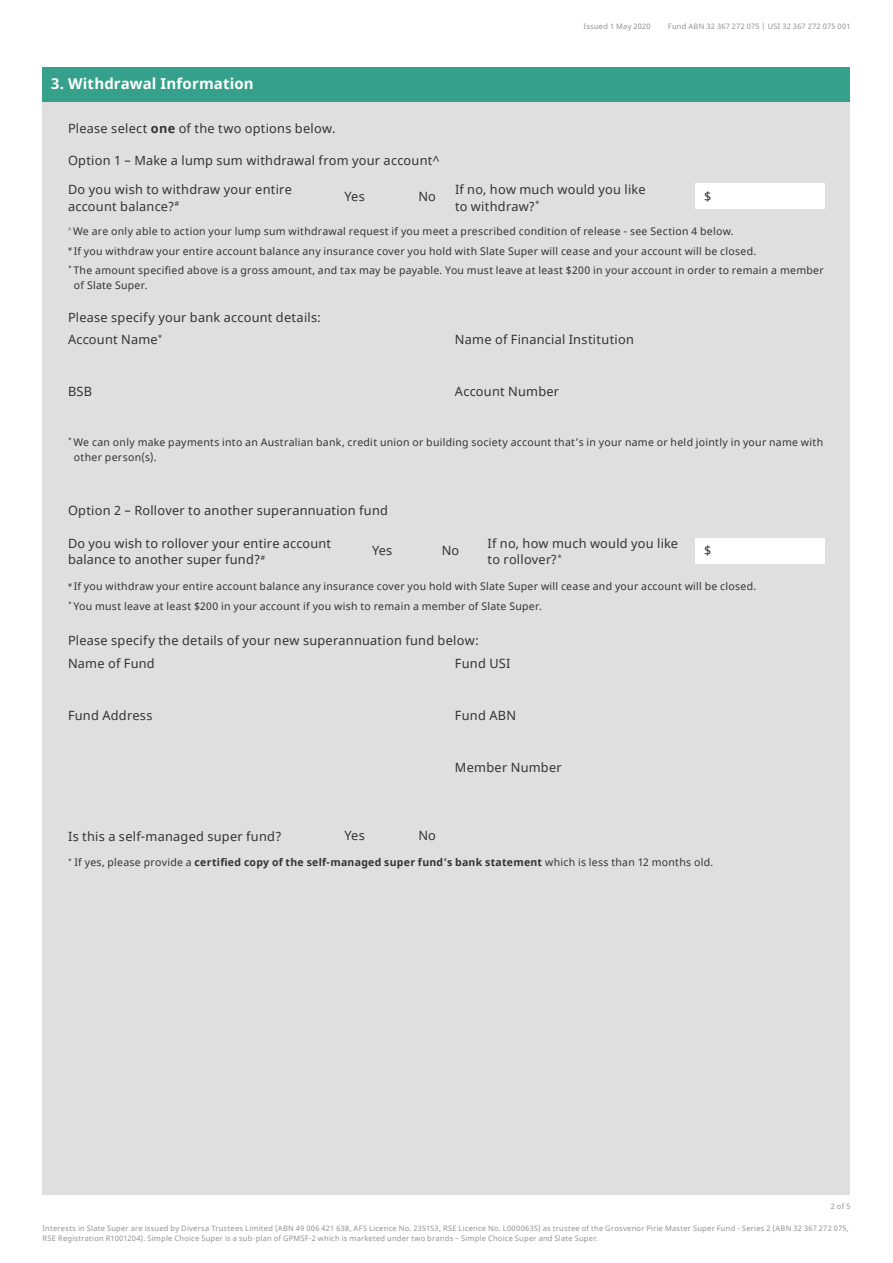
<style>
.page{position:relative;width:893px;height:1263px;background:#fff}
.page>*{position:absolute;margin:0;border:0;box-sizing:border-box;transform-origin:0 0}
.t1{font:700 15px "Noto Sans";letter-spacing:.01em;color:#fff}
.t2{font:12.75px/16.5px "Noto Sans";letter-spacing:.02em;color:#333}
.t3{font:10.5px/19.2px "Noto Sans";letter-spacing:.025em;color:#333}
.t4{font:700 10.5px "Noto Sans";letter-spacing:.025em;color:#333}
.t5{font:7.5px/10.5px "Noto Sans";letter-spacing:.035em;color:#939291}
.s1{font-weight:700}
.s2{font-weight:400}
</style>
<div class="page">
<div style="left:43px;top:67px;width:807px;height:1128px;background:#e0dfdf"></div>
<div style="left:696px;top:184px;width:129px;height:25px;background:#fff"></div>
<div style="left:696px;top:538px;width:129px;height:26px;background:#fff"></div>
<div style="left:43px;top:67px;width:807px;height:34px;background:#36a18b"></div>
<h1 class="t1" style="left:51px;top:73px;width:204px">3. Withdrawal Information</h1>
<p class="t2" style="left:68px;top:120px;width:269px">Please select <span class="s1">one</span> of the two options below.</p>
<p class="t2" style="left:68px;top:152px;width:373px">Option 1 – Make a lump sum withdrawal from your account^</p>
<p class="t5" style="left:583px;top:22px;width:69px">Issued 1 May 2020</p>
<p class="t5" style="left:668px;top:22px;width:184px">Fund ABN 32 367 272 075 | USI 32 367 272 075 001</p>
<p class="t2" style="left:68px;top:182px;width:225px">Do you wish to withdraw your entire account balance?<sup>#</sup></p>
<p class="t2" style="left:455px;top:182px;width:192px">If no, how much would you like to withdraw?<sup>*</sup></p>
<p class="t3" style="left:68px;top:222px;width:757px"><sup>^</sup> We are only able to action your lump sum withdrawal request if you meet a prescribed condition of release - see Section 4 below.<br><sup>#</sup> If you withdraw your entire account balance any insurance cover you hold with Slate Super will cease and your account will be closed.<br><sup>*</sup> The amount specified above is a gross amount, and tax may be payable. You must leave at least $200 in your account in order to remain a member</p>
<p class="t3" style="left:74px;top:276px;width:75px">of Slate Super.</p>
<p class="t2" style="left:68px;top:307px;width:255px;line-height:22px">Please specify your bank account details:<br>Account Name<sup>*</sup></p>
<p class="t2" style="left:344px;top:188px;width:22px">Yes</p>
<p class="t2" style="left:418px;top:188px;width:19px">No</p>
<p class="t2" style="left:704px;top:188px;width:9px">$</p>
<p class="t2" style="left:455px;top:332px;width:180px">Name of Financial Institution</p>
<p class="t2" style="left:455px;top:384px;width:106px">Account Number</p>
<p class="t3" style="left:74px;top:435px;width:751px;line-height:15px;text-indent:-6px"><sup>*</sup> We can only make payments into an Australian bank, credit union or building society account that’s in your name or held jointly in your name with other person(s).</p>
<p class="t2" style="left:68px;top:384px;width:26px">BSB</p>
<p class="t2" style="left:68px;top:502px;width:321px">Option 2 – Rollover to another superannuation fund</p>
<p class="t2" style="left:372px;top:543px;width:22px">Yes</p>
<p class="t2" style="left:442px;top:543px;width:19px">No</p>
<p class="t2" style="left:704px;top:543px;width:9px">$</p>
<p class="t2" style="left:68px;top:535px;width:265px">Do you wish to rollover your entire account balance to another super fund?<sup>#</sup></p>
<p class="t2" style="left:488px;top:535px;width:192px">If no, how much would you like to rollover?<sup>*</sup></p>
<p class="t3" style="left:68px;top:577px;width:690px"><sup>#</sup> If you withdraw your entire account balance any insurance cover you hold with Slate Super will cease and your account will be closed. <sup>*</sup> You must leave at least $200 in your account if you wish to remain a member of Slate Super.</p>
<p class="t2" style="left:68px;top:630px;width:412px;line-height:22.5px">Please specify the details of your new superannuation fund below:<br>Name of Fund</p>
<p class="t2" style="left:455px;top:655px;width:57px">Fund USI</p>
<p class="t2" style="left:68px;top:707px;width:86px">Fund Address</p>
<p class="t2" style="left:455px;top:707px;width:63px">Fund ABN</p>
<p class="t2" style="left:455px;top:760px;width:108px">Member Number</p>
<p class="t2" style="left:68px;top:829px;width:215px">Is this a self-managed super fund?</p>
<p class="t2" style="left:344px;top:828px;width:22px">Yes</p>
<p class="t2" style="left:418px;top:828px;width:19px">No</p>
<p class="t4" style="left:68px;top:855px;width:647px"><sup>*</sup> <span class="s2">If yes, please provide a</span> certified copy of the self-managed super fund’s bank statement <span class="s2">which is less than 12 months old.</span></p>
<p class="t5" style="left:831px;top:1201px;width:21px">2 of 5</p>
<p class="t5" style="left:43px;top:1223px;width:808px">Interests in Slate Super are issued by Diversa Trustees Limited (ABN 49 006 421 638, AFS Licence No. 235153, RSE Licence No. L0000635) as trustee of the Grosvenor Pirie Master Super Fund - Series 2 (ABN 32 367 272 075,<br>RSE Registration R1001204). Simple Choice Super is a sub-plan of GPMSF-2 which is marketed under two brands – Simple Choice Super and Slate Super.</p>
</div>
